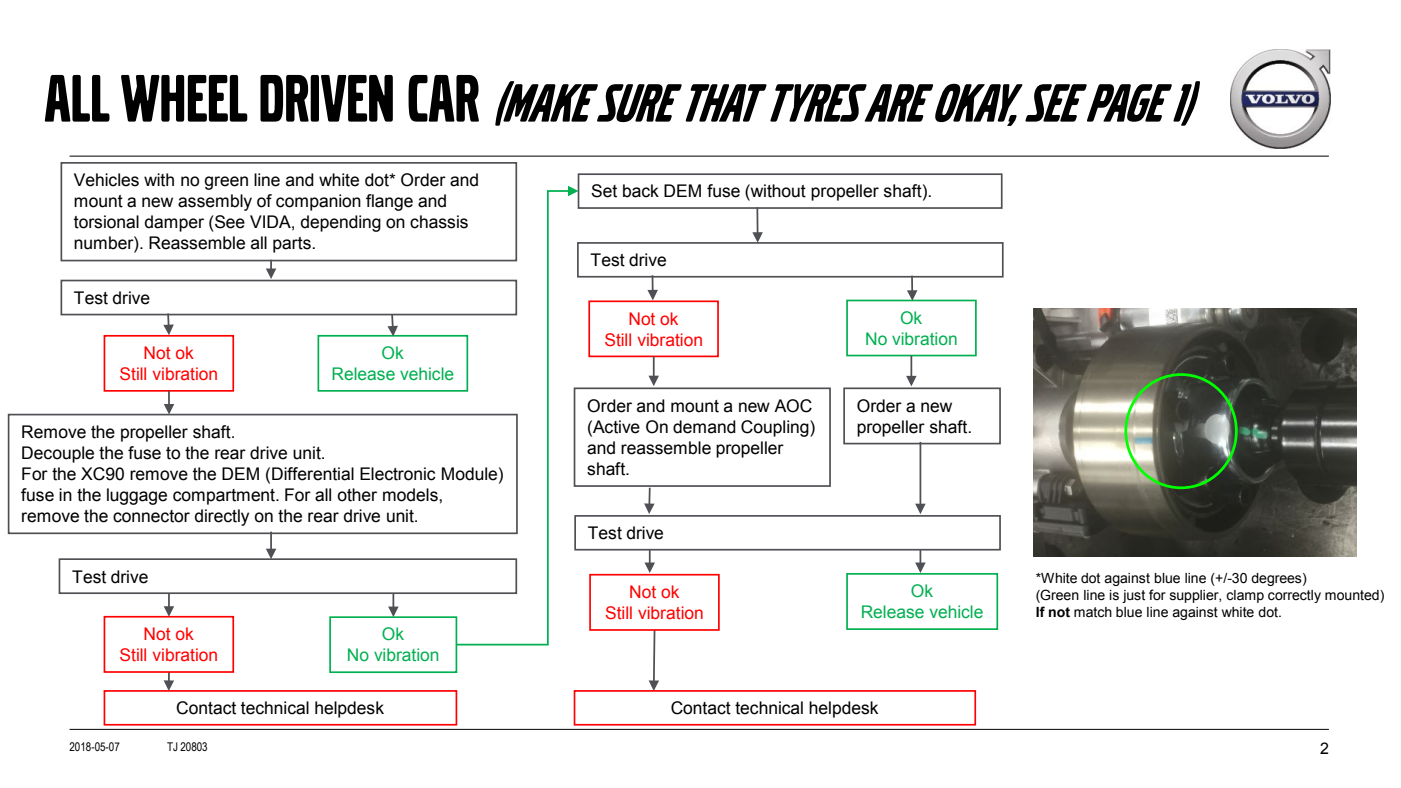
<style>
.page{position:relative;width:1401px;height:788px;background:#fff}
.page>*{position:absolute;margin:0;border:0;box-sizing:border-box;transform-origin:0 0}
.t1{font:italic 56px "Volvo Broad Pro";color:#000}
.t2{font:17.5px/21px "Arial";color:#000}
.t3{font:17.5px "Arial";color:#f00}
.t4{font:17.5px "Arial";color:#00b050}
.t5{font:15.92px "Arial";color:#000}
.t6{font:14px/16.8px "Arial";letter-spacing:-.005em;color:#000}
.Slide{font:11.9px "Arial Narrow";color:#000}
.s1{font-style:normal;font-size:70px}
.s2{font-weight:700}
</style>
<div class="page">
<img style="left:1230px;top:50px;width:100px;height:99px">
<hr style="left:70px;top:156px;width:1258px;height:1px;background:#000">
<hr style="left:70px;top:728px;width:1258px;height:1px;background:#000">
<div style="left:8px;top:413px;width:509px;height:121px;background:#fff;border:2px solid #4e5054"></div>
<div style="left:60px;top:162px;width:457px;height:99px;background:#fff;border:2px solid #4e5054"></div>
<svg style="left:644px;top:487px;width:10px;height:27px"></svg>
<svg style="left:164px;top:672px;width:10px;height:18px"></svg>
<div style="left:59px;top:558px;width:458px;height:36px;background:#fff;border:2px solid #4e5054"></div>
<div style="left:104px;top:690px;width:353px;height:35px;background:#fff;border:2px solid #f00"></div>
<img style="left:1033px;top:308px;width:323px;height:248px">
<div style="left:1124px;top:373px;width:113px;height:116px;border:3px solid #0f0;border-radius:50%"></div>
<div style="left:60px;top:280px;width:457px;height:35px;background:#fff;border:2px solid #4e5054"></div>
<div style="left:317px;top:335px;width:151px;height:56px;background:#fff;border:2px solid #00b050"></div>
<div style="left:104px;top:335px;width:130px;height:56px;background:#fff;border:2px solid #f00"></div>
<div style="left:104px;top:616px;width:130px;height:56px;background:#fff;border:2px solid #f00"></div>
<div style="left:329px;top:616px;width:128px;height:57px;background:#fff;border:2px solid #00b050"></div>
<div style="left:577px;top:173px;width:425px;height:36px;border:2px solid #4e5054"></div>
<div style="left:577px;top:242px;width:426px;height:35px;background:#fff;border:2px solid #4e5054"></div>
<div style="left:573px;top:387px;width:257px;height:100px;background:#fff;border:2px solid #4e5054"></div>
<div style="left:843px;top:387px;width:157px;height:57px;background:#fff;border:2px solid #4e5054"></div>
<div style="left:846px;top:299px;width:130px;height:57px;background:#fff;border:2px solid #00b050"></div>
<div style="left:588px;top:300px;width:130px;height:57px;background:#fff;border:2px solid #f00"></div>
<svg style="left:164px;top:593px;width:10px;height:23px"></svg>
<svg style="left:266px;top:531px;width:10px;height:28px"></svg>
<svg style="left:388px;top:593px;width:10px;height:24px"></svg>
<svg style="left:387px;top:312px;width:11px;height:24px"></svg>
<svg style="left:164px;top:391px;width:10px;height:23px"></svg>
<svg style="left:163px;top:312px;width:11px;height:23px"></svg>
<svg style="left:266px;top:260px;width:10px;height:19px"></svg>
<svg style="left:647px;top:275px;width:11px;height:25px"></svg>
<svg style="left:906px;top:276px;width:11px;height:25px"></svg>
<hr style="left:756px;top:207px;width:2px;height:27px;background:#4e5054">
<svg style="left:752px;top:232px;width:10px;height:11px"></svg>
<hr style="left:910px;top:355px;width:2px;height:22px;background:#4e5054">
<svg style="left:906px;top:376px;width:10px;height:10px"></svg>
<hr style="left:652px;top:356px;width:2px;height:21px;background:#4e5054">
<svg style="left:648px;top:375px;width:11px;height:11px"></svg>
<div style="left:574px;top:515px;width:426px;height:35px;background:#fff;border:2px solid #4e5054"></div>
<hr style="left:919px;top:442px;width:2px;height:63px;background:#4e5054">
<svg style="left:915px;top:503px;width:10px;height:11px"></svg>
<svg style="left:648px;top:630px;width:11px;height:60px"></svg>
<div style="left:573px;top:690px;width:402px;height:35px;background:#fff;border:2px solid #f00"></div>
<div style="left:589px;top:574px;width:130px;height:56px;background:#fff;border:2px solid #f00"></div>
<div style="left:846px;top:573px;width:152px;height:57px;background:#fff;border:2px solid #00b050"></div>
<svg style="left:644px;top:550px;width:11px;height:23px"></svg>
<svg style="left:915px;top:550px;width:10px;height:23px"></svg>
<svg style="left:454px;top:189px;width:115px;height:457px"></svg>
<svg style="left:568px;top:186px;width:10px;height:10px"></svg>
<h2 class="t1" style="left:45px;top:77px;width:1165px"><span class="s1">A L L W H E E L D R I V E N C A R</span> (MAKESURETHATTYRESAREOKAY,SEEPAGE1)</h2>
<p class="t2" style="left:74px;top:170px;width:407px">Vehicles with no green line and white dot* Order and mount a new assembly of companion flange and torsional damper (See VIDA, depending on chassis number). Reassemble all parts.</p>
<p class="t2" style="left:74px;top:287px;width:78px">Test drive</p>
<p class="t3" style="left:144px;top:341px;width:52px">Not ok</p>
<p class="t3" style="left:120px;top:362px;width:100px">Still vibration</p>
<p class="t4" style="left:381px;top:341px;width:24px">Ok</p>
<p class="t4" style="left:331px;top:362px;width:124px">Release vehicle</p>
<p class="t2" style="left:21px;top:421px;width:216px">Remove the propeller shaft.</p>
<p class="t2" style="left:21px;top:442px;width:306px">Decouple the fuse to the rear drive unit.</p>
<p class="t2" style="left:21px;top:463px;width:483px">For the XC90 remove the DEM (Differential Electronic Module)</p>
<p class="t2" style="left:21px;top:484px;width:423px">fuse in the luggage compartment. For all other models,</p>
<p class="t2" style="left:21px;top:505px;width:399px">remove the connector directly on the rear drive unit.</p>
<p class="t2" style="left:72px;top:566px;width:78px">Test drive</p>
<p class="t3" style="left:144px;top:622px;width:52px">Not ok</p>
<p class="t3" style="left:120px;top:643px;width:100px">Still vibration</p>
<p class="t4" style="left:382px;top:622px;width:24px">Ok</p>
<p class="t4" style="left:347px;top:643px;width:94px">No vibration</p>
<p class="t2" style="left:176px;top:697px;width:209px">Contact technical helpdesk</p>
<p class="t2" style="left:591px;top:181px;width:343px">Set back DEM fuse (without propeller shaft).</p>
<p class="t2" style="left:590px;top:250px;width:78px">Test drive</p>
<p class="t3" style="left:628px;top:307px;width:52px">Not ok</p>
<p class="t3" style="left:604px;top:328px;width:100px">Still vibration</p>
<p class="t2" style="left:587px;top:395px;width:229px">Order and mount a new AOC (Active On demand Coupling)</p>
<p class="t2" style="left:587px;top:437px;width:198px">and reassemble propeller shaft.</p>
<p class="t2" style="left:587px;top:522px;width:78px">Test drive</p>
<p class="t3" style="left:629px;top:580px;width:52px">Not ok</p>
<p class="t3" style="left:605px;top:601px;width:100px">Still vibration</p>
<p class="t4" style="left:899px;top:306px;width:24px">Ok</p>
<p class="t4" style="left:865px;top:327px;width:94px">No vibration</p>
<p class="t2" style="left:856px;top:395px;width:97px">Order a new</p>
<p class="t2" style="left:856px;top:416px;width:117px">propeller shaft.</p>
<p class="t4" style="left:910px;top:579px;width:24px">Ok</p>
<p class="t4" style="left:860px;top:600px;width:124px">Release vehicle</p>
<p class="t2" style="left:670px;top:697px;width:209px">Contact technical helpdesk</p>
<p class="t6" style="left:1035px;top:570px;width:350px">*White dot against blue line (+/-30 degrees)<br>(Green line is just for supplier, clamp correctly mounted)<br><span class="s2">If not</span> match blue line against white dot.</p>
<p class="Slide" style="left:69px;top:737px;width:52px">2018-05-07</p>
<p class="t5" style="left:1319px;top:738px;width:10px">2</p>
<p class="Slide" style="left:167px;top:737px;width:42px">TJ 20803</p>
</div>
